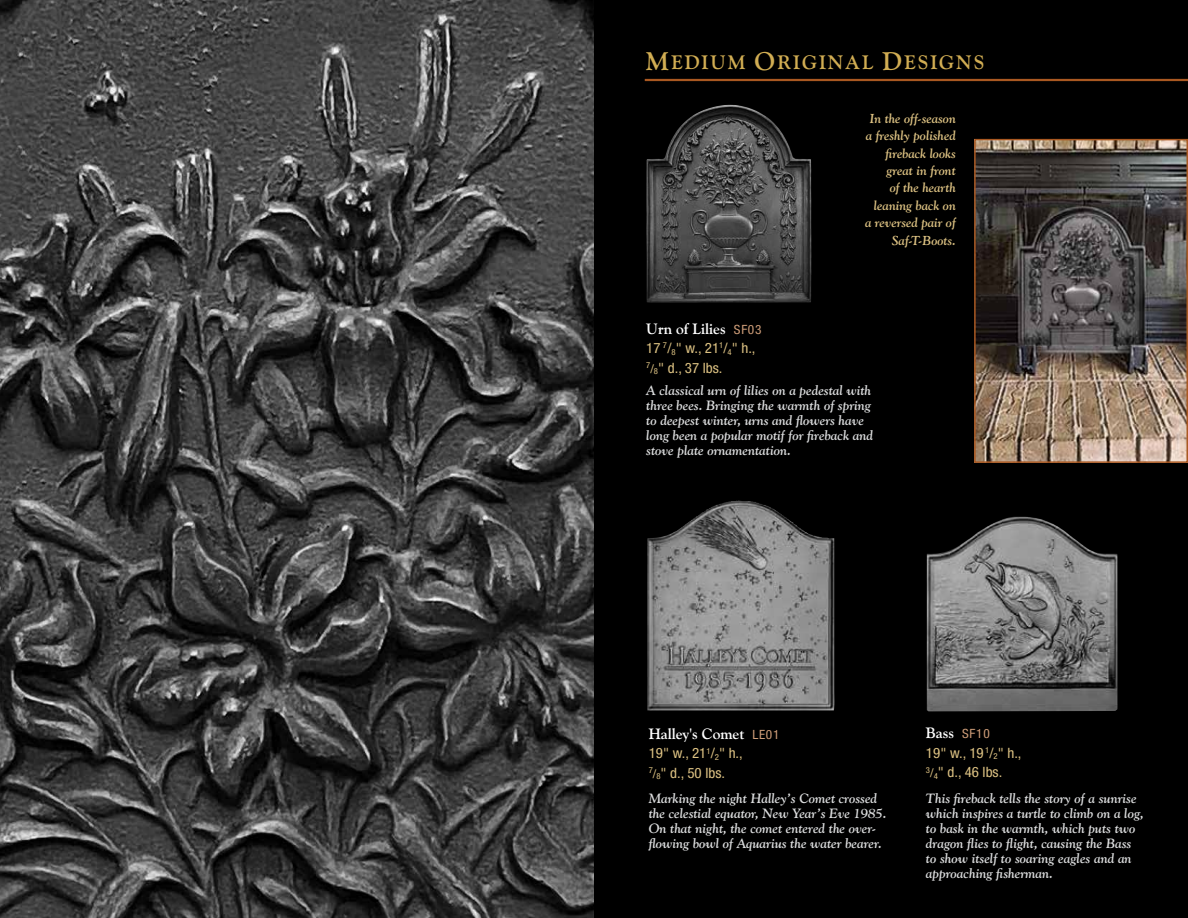
<style>
.page{position:relative;width:1188px;height:918px;background:#fff}
.page>*{position:absolute;margin:0;border:0;box-sizing:border-box;transform-origin:0 0}
.t1{font:700 19.5px "Goudy Old Style BT";letter-spacing:.1em;color:#d1ad53}
.t2{font:700 15px "Goudy Old Style BT";color:#fff}
.t3{font:condensed 14.25px/19.5px "Helvetica Neue";color:#ddc283;scale:1.05 1}
.t4{font:italic 700 13.5px/15px "Goudy Old Style BT";color:#dcddde}
.t5{font:italic 700 13.05px/17.4px "Goudy Old Style BT";color:#ddc283;text-align:right}
.s1{font-size:25.5px}
.s2{font-family:"Helvetica Neue";font-weight:400;font-stretch:condensed;font-size:12.75px;color:#ce9d78}
.s3{font-size:12px}
</style>
<div class="page">
<img style="left:0;top:0;width:594px;height:918px">
<div style="left:594px;top:0;width:594px;height:918px;background:#000"></div>
<hr style="left:645px;top:79px;width:543px;height:2px;background:#a95821">
<img style="left:927px;top:517px;width:191px;height:194px">
<img style="left:977px;top:142px;width:208px;height:318px">
<div style="left:974px;top:139px;width:214px;height:324px;border:2px solid #a95821"></div>
<img style="left:647px;top:501px;width:188px;height:210px">
<img style="left:646px;top:105px;width:104px;height:198px">
<h1 class="t1" style="left:646px;top:50px;width:340px"><span class="s1">M</span>EDIUM <span class="s1">O</span>RIGINAL <span class="s1">D</span>ESIGNS</h1>
<p class="t5" style="left:865px;top:110px;width:92px">In the off-season a freshly polished fireback looks great in front<br>of the hearth leaning back on a reversed pair of<br>Saf-T-Boots.</p>
<p class="t2" style="left:646px;top:319px;width:117px">Urn of Lilies <span class="s2">SF03</span></p>
<p class="t3" style="left:646px;top:338px;width:106px">17 <sup>7</sup>/<sub>8</sub>" w., 21<sup>1</sup>/<sub>4</sub>" h.,<br><sup>7</sup><span class="s3">/</span><sub>8</sub>" d., 37 lbs.</p>
<p class="t4" style="left:646px;top:383px;width:228px">A classical urn of lilies on a pedestal with three bees. Bringing the warmth of spring to deepest winter, urns and flowers have long been a popular motif for fireback and stove plate ornamentation.</p>
<p class="t2" style="left:649px;top:724px;width:132px">Halley's Comet <span class="s2">LE01</span></p>
<p class="t3" style="left:649px;top:743px;width:91px">19" w., 21<sup>1</sup>/<sub>2</sub>" h.,<br><sup>7</sup><span class="s3">/</span><sub>8</sub>" d., 50 lbs.</p>
<p class="t4" style="left:649px;top:791px;width:239px">Marking the night Halley’s Comet crossed the celestial equator, New Year’s Eve 1985.<br>On that night, the comet entered the over&shy;flowing bowl of Aquarius the water bearer.</p>
<p class="t2" style="left:926px;top:724px;width:65px">Bass <span class="s2">SF10</span></p>
<p class="t3" style="left:926px;top:743px;width:93px">19" w., 19 <sup>1</sup>/<sub>2</sub>" h.,<br><sup>3</sup><span class="s3">/</span><sub>4</sub>" d., 46 lbs.</p>
<p class="t4" style="left:926px;top:790px;width:219px">This fireback tells the story of a sunrise which inspires a turtle to climb on a log, to bask in the warmth, which puts two dragon flies to flight, causing the Bass to show itself to soaring eagles and an approaching fisherman.</p>
</div>
